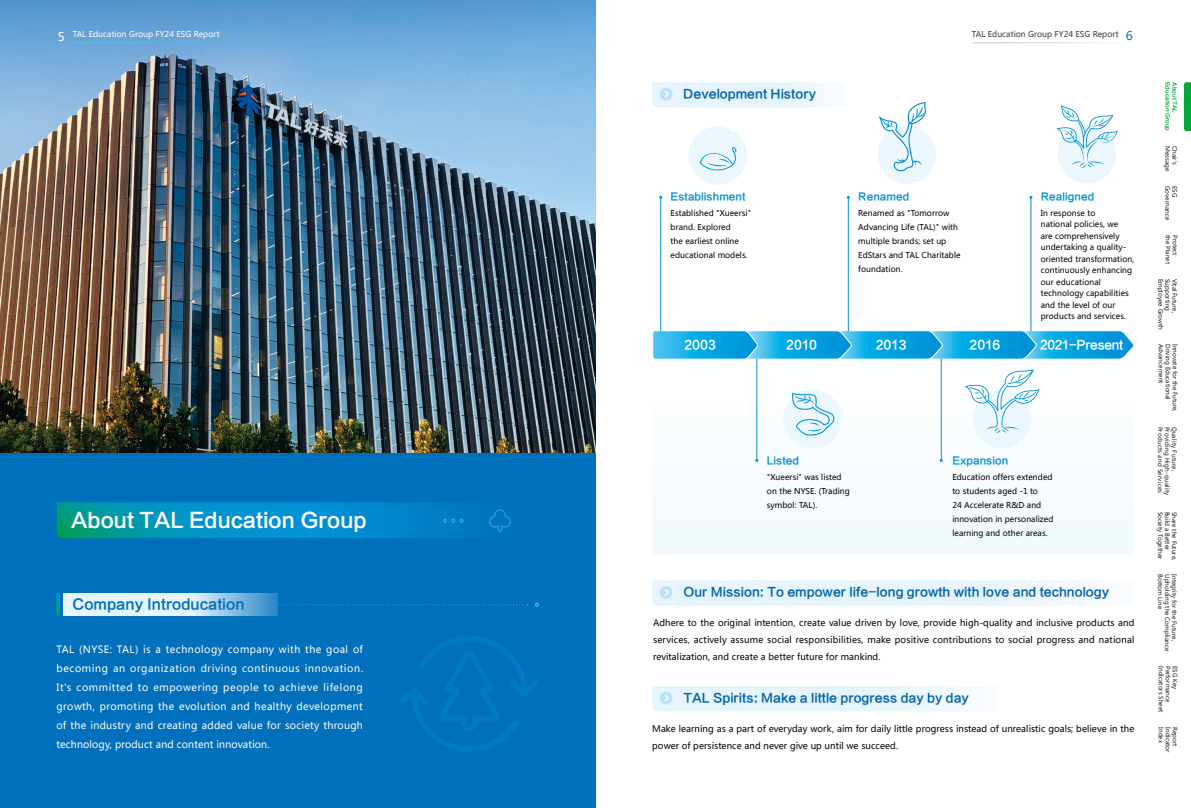
<style>
.page{position:relative;width:1191px;height:808px;background:#fff}
.page>*{position:absolute;margin:0;border:0;box-sizing:border-box;transform-origin:0 0}
.t1{font:20px "FZLTCHJW GB1 0";color:#fff}
.t2{font:14px "FZLTCHJW GB1 0";color:#006fbc}
.t3{font:12px "FZLTCHJW GB1 0";color:#0064ab}
.t4{font:12px "FZLTCHJW GB1 0";color:#fff}
.t5{font:12px "FZLTCHJW GB1 0";letter-spacing:-.03em;color:#fff}
.t6{font:10px/19px "Microsoft Ya Hei";color:#fff;text-align:justify}
.t7{font:10px "FZLTCHJW GB1 0";color:#0091d7}
.t8{font:9px/17px "Microsoft Ya Hei";color:#000;text-align:justify}
.t9{font:8px/14px "Microsoft Ya Hei";color:#000}
.t10{font:8px "Microsoft Ya Hei";color:#3e3a39}
.t11{font:8px "Microsoft Ya Hei";color:#fff}
.t12{font:6px "Microsoft Ya Hei";color:#1f1e1d}
.t13{font:6px "Microsoft Ya Hei";letter-spacing:.03em;color:#1f1e1d}
.t14{font:5.5px "FZLTCHJW GB1 0";color:#00a73b}
.s1{font-size:12px}
.s2{font-size:12px;color:#006fbc}
</style>
<div class="page">
<hr style="left:972px;top:43px;width:146px;height:1px;background:#c9caca">
<div style="left:0;top:0;width:595px;height:808px;background:#006fbc"></div>
<img style="left:0;top:0;width:595px;height:452px">
<svg style="left:400px;top:636px;width:138px;height:115px"></svg>
<svg style="left:652px;top:580px;width:440px;height:26px;background:#e7f4fd"></svg>
<svg style="left:652px;top:82px;width:176px;height:26px;background:#e7f4fc"></svg>
<svg style="left:652px;top:686px;width:316px;height:25px;background:#e7f4fc"></svg>
<svg style="left:63px;top:593px;width:215px;height:23px;background:#bfddf2"></svg>
<svg style="left:56px;top:593px;width:4px;height:23px"></svg>
<svg style="left:278px;top:604px;width:250px;height:1px"></svg>
<div style="left:652px;top:402px;width:482px;height:153px;background:#f3fafe;border-radius:4px"></div>
<div style="left:688px;top:126px;width:59px;height:59px;background:#ecf7fd;border-radius:50%"></div>
<svg style="left:699px;top:147px;width:37px;height:24px"></svg>
<div style="left:1057px;top:125px;width:59px;height:58px;background:#ecf7fd;border-radius:50%"></div>
<svg style="left:1056px;top:105px;width:61px;height:63px"></svg>
<div style="left:783px;top:390px;width:58px;height:58px;background:#ecf7fd;border-radius:50%"></div>
<svg style="left:792px;top:393px;width:42px;height:43px"></svg>
<div style="left:877px;top:126px;width:59px;height:58px;background:#ecf7fd;border-radius:50%"></div>
<svg style="left:879px;top:102px;width:47px;height:69px"></svg>
<div style="left:972px;top:390px;width:59px;height:58px;background:#ecf7fd;border-radius:50%"></div>
<svg style="left:964px;top:370px;width:75px;height:63px"></svg>
<svg style="left:652px;top:330px;width:482px;height:30px;background:#28afe5"></svg>
<svg style="left:57px;top:502px;width:454px;height:36px"></svg>
<hr style="left:73px;top:43px;width:147px;height:1px;background:#4fc2f1">
<hr style="left:1030px;top:197px;width:1px;height:134px;background:#0091d7">
<hr style="left:848px;top:197px;width:1px;height:134px;background:#0091d7">
<hr style="left:660px;top:197px;width:1px;height:134px;background:#0091d7">
<hr style="left:941px;top:359px;width:1px;height:101px;background:#0091d7">
<hr style="left:756px;top:359px;width:1px;height:101px;background:#0091d7">
<svg style="left:1183px;top:82px;width:8px;height:49px"></svg>
<p class="t11" style="left:58px;top:29px;width:163px"><span class="s1">5</span> TAL Education Group FY24 ESG Report</p>
<h1 class="t1" style="left:71px;top:509px;width:297px">About TAL Education Group</h1>
<h2 class="t2" style="left:73px;top:596px;width:173px">Company Introducation</h2>
<p class="t6" style="left:57px;top:639px;width:308px">TAL (NYSE: TAL) is a technology company with the goal of becoming an organization driving continuous innovation.<br>It's committed to empowering people to achieve lifelong growth, promoting the evolution and healthy development of the industry and creating added value for society through technology, product and content innovation.</p>
<h3 class="t3" style="left:683px;top:87px;width:134px">Development History</h3>
<p class="t7" style="left:670px;top:191px;width:76px">Establishment</p>
<p class="t7" style="left:858px;top:191px;width:53px">Renamed</p>
<p class="t10" style="left:971px;top:29px;width:163px">TAL Education Group FY24 ESG Report <span class="s2">6</span></p>
<p class="t7" style="left:1040px;top:191px;width:55px">Realigned</p>
<p class="t9" style="left:858px;top:206px;width:104px">Renamed as "Tomorrow<br>Advancing Life (TAL)" with multiple brands; set up<br>EdStars and TAL Charitable foundation.</p>
<p class="t9" style="left:670px;top:206px;width:82px">Established "Xueersi" brand. Explored<br>the earliest online educational models.</p>
<p class="t9" style="left:1040px;top:207px;width:95px;line-height:11.5px">In response to<br>national policies, we<br>are comprehensively undertaking a quality&shy;oriented transformation, continuously enhancing our educational technology capabilities and the level of our products and services.</p>
<h3 class="t4" style="left:684px;top:338px;width:33px">2003</h3>
<h3 class="t4" style="left:786px;top:338px;width:32px">2010</h3>
<h3 class="t4" style="left:875px;top:338px;width:32px">2013</h3>
<h3 class="t4" style="left:969px;top:338px;width:32px">2016</h3>
<h3 class="t5" style="left:1040px;top:338px;width:85px">2021-Present</h3>
<p class="t7" style="left:767px;top:455px;width:34px">Listed</p>
<p class="t9" style="left:767px;top:470px;width:85px">"Xueersi" was listed on the NYSE. (Trading symbol: TAL).</p>
<p class="t7" style="left:952px;top:455px;width:57px">Expansion</p>
<p class="t9" style="left:952px;top:470px;width:103px">Education offers extended to students aged -1 to<br>24 Accelerate R&amp;D and innovation in personalized learning and other areas.</p>
<h3 class="t3" style="left:683px;top:586px;width:427px">Our Mission: To empower life-long growth with love and technology</h3>
<p class="t8" style="left:653px;top:614px;width:483px">Adhere to the original intention, create value driven by love, provide high-quality and inclusive products and services, actively assume social responsibilities, make positive contributions to social progress and national revitalization, and create a better future for mankind.</p>
<h3 class="t3" style="left:683px;top:691px;width:287px">TAL Spirits: Make a little progress day by day</h3>
<p class="t8" style="left:652px;top:720px;width:484px">Make learning as a part of everyday work, aim for daily little progress instead of unrealistic goals; believe in the power of persistence and never give up until we succeed.</p>
<p class="t14" style="left:1170px;top:82px;width:50px;rotate:90deg">Education Group</p>
<p class="t14" style="left:1177px;top:82px;width:32px;rotate:90deg">About TAL</p>
<p class="t12" style="left:1171px;top:146px;width:27px;rotate:90deg">Message</p>
<p class="t12" style="left:1178px;top:146px;width:21px;rotate:90deg">Chair's</p>
<p class="t12" style="left:1171px;top:186px;width:36px;rotate:90deg">Governance</p>
<p class="t12" style="left:1178px;top:186px;width:13px;rotate:90deg">ESG</p>
<p class="t12" style="left:1172px;top:235px;width:31px;rotate:90deg">the Planet</p>
<p class="t12" style="left:1179px;top:235px;width:22px;rotate:90deg">Protect</p>
<p class="t12" style="left:1164px;top:279px;width:53px;rotate:90deg">Employee Growth</p>
<p class="t12" style="left:1171px;top:279px;width:34px;rotate:90deg">Supporting</p>
<p class="t12" style="left:1178px;top:279px;width:36px;rotate:90deg">Vital Future,</p>
<p class="t12" style="left:1165px;top:344px;width:41px;rotate:90deg">Advancement</p>
<p class="t12" style="left:1172px;top:344px;width:57px;rotate:90deg">Driving Educational</p>
<p class="t12" style="left:1179px;top:344px;width:69px;rotate:90deg">Innovate for the Future,</p>
<p class="t13" style="left:1164px;top:426px;width:68px;rotate:90deg">Products and Services</p>
<p class="t13" style="left:1171px;top:426px;width:70px;rotate:90deg">Providing High-quality</p>
<p class="t13" style="left:1178px;top:426px;width:46px;rotate:90deg">Quality Future,</p>
<p class="t12" style="left:1164px;top:512px;width:49px;rotate:90deg">Society Together</p>
<p class="t12" style="left:1171px;top:512px;width:40px;rotate:90deg">Build a Better</p>
<p class="t12" style="left:1178px;top:512px;width:50px;rotate:90deg">Share the Future,</p>
<p class="t12" style="left:1164px;top:574px;width:36px;rotate:90deg">Bottom Line</p>
<p class="t12" style="left:1171px;top:574px;width:79px;rotate:90deg">Upholding the Compliance</p>
<p class="t12" style="left:1178px;top:574px;width:68px;rotate:90deg">Integrity for the Future,</p>
<p class="t12" style="left:1165px;top:666px;width:48px;rotate:90deg">Indicators Sheet</p>
<p class="t12" style="left:1172px;top:666px;width:38px;rotate:90deg">Performance</p>
<p class="t12" style="left:1179px;top:666px;width:25px;rotate:90deg">ESG Key</p>
<p class="t12" style="left:1165px;top:727px;width:17px;rotate:90deg">Index</p>
<p class="t12" style="left:1172px;top:727px;width:27px;rotate:90deg">Indicator</p>
<p class="t12" style="left:1179px;top:727px;width:21px;rotate:90deg">Report</p>
</div>
